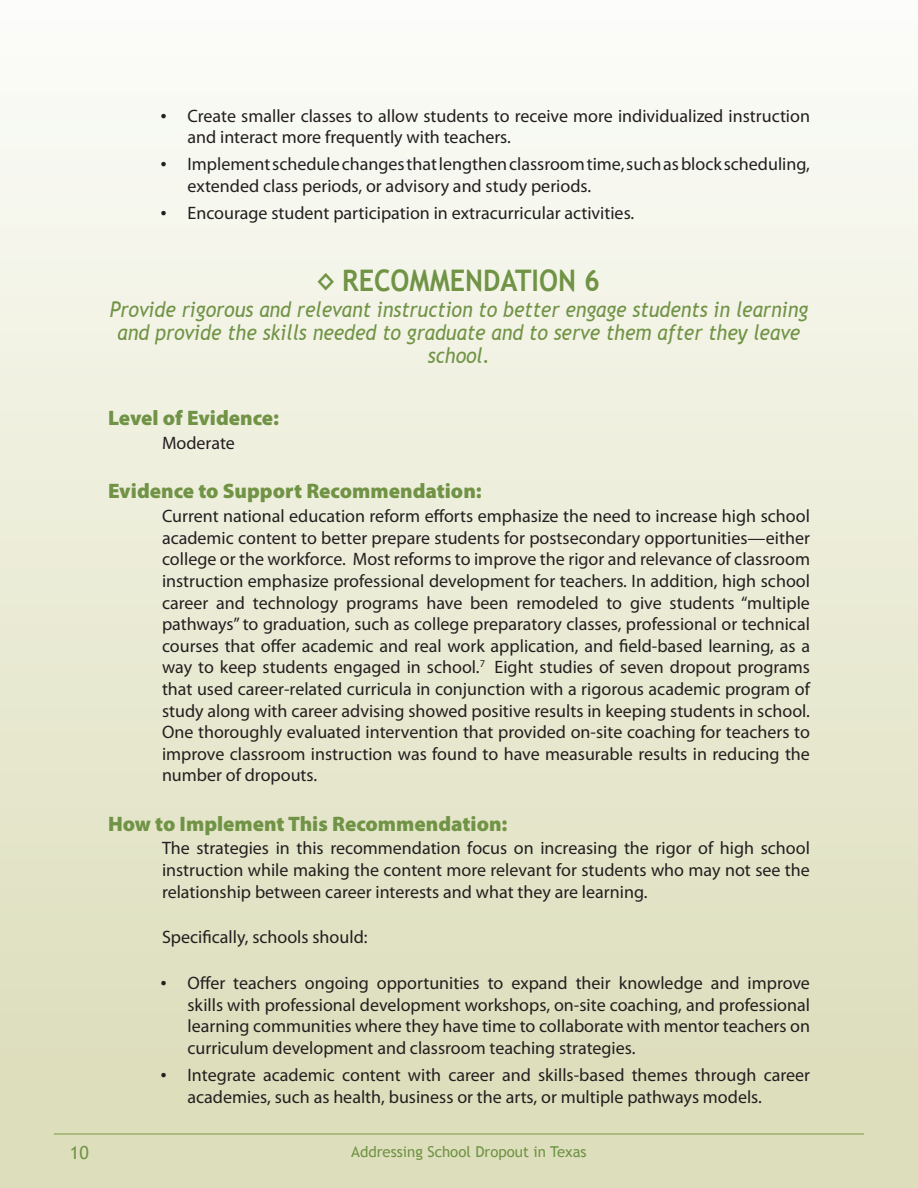
<style>
.page{position:relative;width:918px;height:1188px;background:#fff}
.page>*{position:absolute;margin:0;border:0;box-sizing:border-box;transform-origin:0 0}
.Recommendations{font:700 29.7px "Trebuchet MS";color:#709345;scale:.91 1}
.Actual_Recommendatio{font:italic 21.45px/23.4px "Trebuchet MS";color:#709345;text-align:center;scale:.91 1}
.Heading_3{font:900 21px "Myriad Pro";color:#709345}
.info{font:18px/21.6px "Myriad Pro";color:#231f20;text-align:justify}
.Bullets{font:18px/21.6px "Myriad Pro";color:#231f20}
.t1{font:18px "Trebuchet MS";color:#709345}
.t2{font:15px "Trebuchet MS";color:#709345}
.s1{font-family:"Times New Roman"}
</style>
<div class="page">
<div style="left:0;top:0;width:918px;height:1188px;background:linear-gradient(to bottom,#fcfcf9,#dadbb6)"></div>
<hr style="left:54px;top:1134px;width:810px;height:1px;background:#789945">
<p class="Bullets" style="left:188px;top:105px;width:624px;text-indent:-27px"><span class="s1">•</span> Create smaller classes to allow students to receive more individualized instruction and interact more frequently with teachers.</p>
<p class="Bullets" style="left:188px;top:154px;width:624px;text-indent:-27px"><span class="s1">•</span> Implement schedule changes that lengthen classroom time, such as block scheduling, extended class periods, or advisory and study periods.</p>
<p class="Bullets" style="left:160px;top:202px;width:475px"><span class="s1">•</span> Encourage student participation in extracurricular activities.</p>
<p class="Recommendations" style="left:318px;top:262px;width:312px">◊ RECOMMENDATION 6</p>
<p class="Actual_Recommendatio" style="left:110px;top:298px;width:769px">Provide rigorous and relevant instruction to better engage students in learning and provide the skills needed to graduate and to serve them after they leave school.</p>
<p class="Heading_3" style="left:108px;top:406px;width:173px">Level of Evidence:</p>
<p class="info" style="left:162px;top:433px;width:74px">Moderate</p>
<p class="Heading_3" style="left:108px;top:479px;width:375px">Evidence to Support Recommendation:</p>
<p class="info" style="left:162px;top:506px;width:650px">Current national education reform efforts emphasize the need to increase high school academic content to better prepare students for postsecondary opportunities—either college or the workforce. Most reforms to improve the rigor and relevance of classroom instruction emphasize professional development for teachers. In addition, high school career and technology programs have been remodeled to give students “multiple pathways” to graduation, such as college preparatory classes, professional or technical courses that offer academic and real work application, and field-based learning, as a way to keep students engaged in school.<sup>7</sup> Eight studies of seven dropout programs that used career-related curricula in conjunction with a rigorous academic program of study along with career advising showed positive results in keeping students in school.<br>One thoroughly evaluated intervention that provided on-site coaching for teachers to improve classroom instruction was found to have measurable results in reducing the number of dropouts.</p>
<p class="Heading_3" style="left:108px;top:812px;width:401px">How to Implement This Recommendation:</p>
<p class="info" style="left:162px;top:838px;width:649px">The strategies in this recommendation focus on increasing the rigor of high school instruction while making the content more relevant for students who may not see the relationship between career interests and what they are learning.</p>
<p class="info" style="left:162px;top:927px;width:207px">Specifically, schools should:</p>
<p class="Bullets" style="left:188px;top:973px;width:624px;text-align:justify;text-indent:-27px"><span class="s1">•</span> Offer teachers ongoing opportunities to expand their knowledge and improve skills with professional development workshops, on-site coaching, and professional learning communities where they have time to collaborate with mentor teachers on curriculum development and classroom teaching strategies.</p>
<p class="Bullets" style="left:188px;top:1064px;width:624px;text-indent:-27px"><span class="s1">•</span> Integrate academic content with career and skills-based themes through career academies, such as health, business or the arts, or multiple pathways models.</p>
<p class="t1" style="left:70px;top:1142px;width:20px">10</p>
<p class="t2" style="left:351px;top:1143px;width:237px">Addressing School Dropout in Texas</p>
</div>
